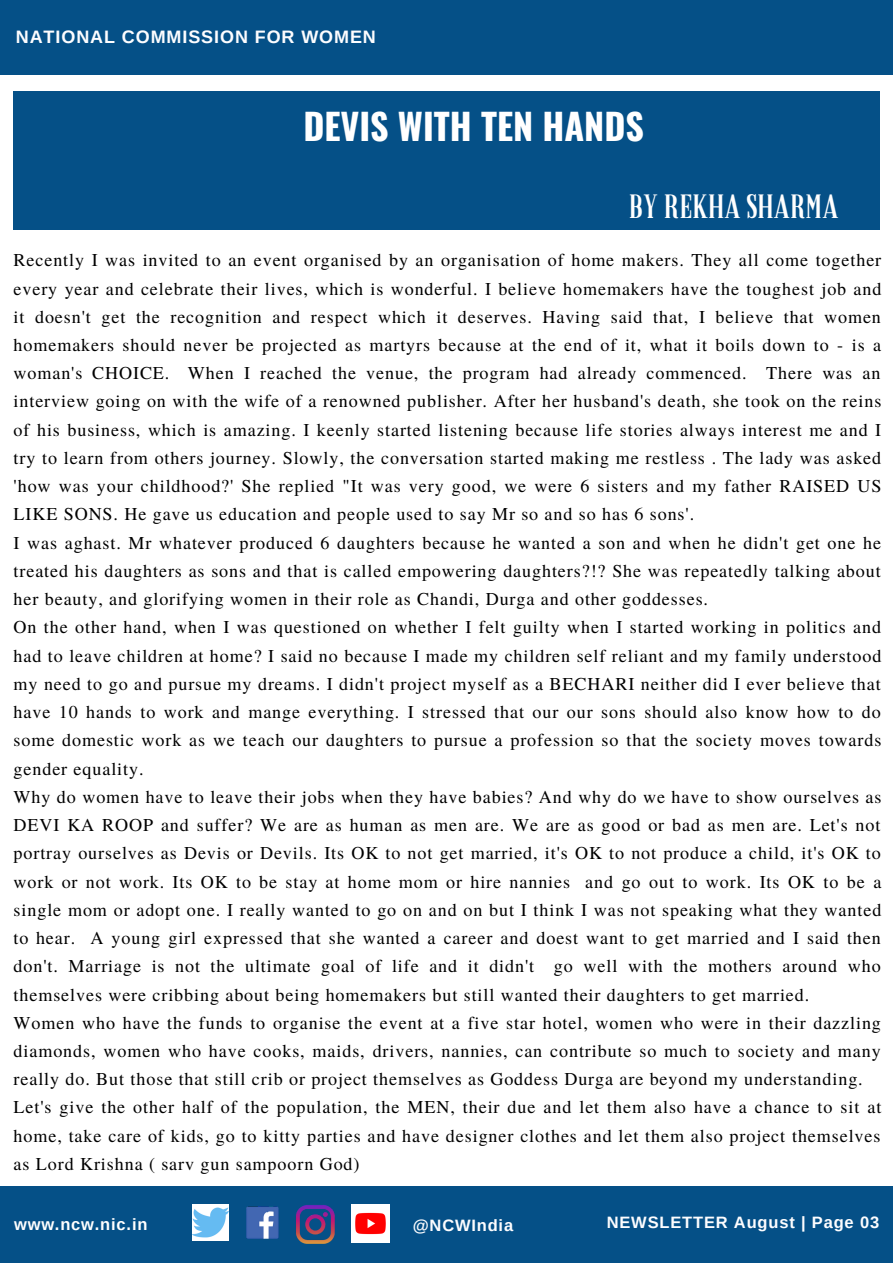
<style>
.page{position:relative;width:893px;height:1264px;background:#fff}
.page>*{position:absolute;margin:0;border:0;box-sizing:border-box;transform-origin:0 0}
.t1{font:700 36px "Oswald";color:#fff}
.t2{font:33px "Granaina limpia";color:#fff}
.t3{font:18px/28.2px "Te X Gyre Termes";letter-spacing:.05em;color:#000}
.t4{font:700 18px "Arimo";letter-spacing:.05em;color:#fdfdff}
.t5{font:700 16.5px "Arimo";letter-spacing:.05em;color:#fdfdff}
.t6{font:700 16.5px "Arimo";letter-spacing:.05em;color:#fff}
</style>
<div class="page">
<div style="left:0;top:1185px;width:892px;height:77px;background:#055087"></div>
<img style="left:192px;top:1204px;width:36px;height:36px">
<img style="left:246px;top:1206px;width:33px;height:33px">
<img style="left:296px;top:1205px;width:39px;height:39px">
<img style="left:351px;top:1204px;width:39px;height:38px">
<div style="left:0;top:0;width:892px;height:74px;background:#055087"></div>
<div style="left:14px;top:91px;width:865px;height:138px;background:#055087"></div>
<p class="t4" style="left:16px;top:26px;width:361px">NATIONAL COMMISSION FOR WOMEN</p>
<h1 class="t1" style="left:303px;top:98px;width:342px">DEVIS WITH TEN HANDS</h1>
<h2 class="t2" style="left:628px;top:194px;width:211px">BY REKHA SHARMA</h2>
<p class="t3" style="left:14px;top:245px;width:869px">Recently I was invited to an event organised by an organisation of home makers. They all come together every year and celebrate their lives, which is wonderful. I believe homemakers have the toughest job and it doesn't get the recognition and respect which it deserves. Having said that, I believe that women homemakers should never be projected as martyrs because at the end of it, what it boils down to - is a woman's CHOICE. When I reached the venue, the program had already commenced. There was an interview going on with the wife of a renowned publisher. After her husband's death, she took on the reins of his business, which is amazing. I keenly started listening because life stories always interest me and I try to learn from others journey. Slowly, the conversation started making me restless . The lady was asked 'how was your childhood?' She replied "It was very good, we were 6 sisters and my father RAISED US LIKE SONS. He gave us education and people used to say Mr so and so has 6 sons'.<br>I was aghast. Mr whatever produced 6 daughters because he wanted a son and when he didn't get one he treated his daughters as sons and that is called empowering daughters?!? She was repeatedly talking about her beauty, and glorifying women in their role as Chandi, Durga and other goddesses.<br>On the other hand, when I was questioned on whether I felt guilty when I started working in politics and had to leave children at home? I said no because I made my children self reliant and my family understood my need to go and pursue my dreams. I didn't project myself as a BECHARI neither did I ever believe that have 10 hands to work and mange everything. I stressed that our our sons should also know how to do some domestic work as we teach our daughters to pursue a profession so that the society moves towards gender equality.<br>Why do women have to leave their jobs when they have babies? And why do we have to show ourselves as DEVI KA ROOP and suffer? We are as human as men are. We are as good or bad as men are. Let's not portray ourselves as Devis or Devils. Its OK to not get married, it's OK to not produce a child, it's OK to work or not work. Its OK to be stay at home mom or hire nannies and go out to work. Its OK to be a single mom or adopt one. I really wanted to go on and on but I think I was not speaking what they wanted to hear. A young girl expressed that she wanted a career and doest want to get married and I said then don't. Marriage is not the ultimate goal of life and it didn't go well with the mothers around who themselves were cribbing about being homemakers but still wanted their daughters to get married.<br>Women who have the funds to organise the event at a five star hotel, women who were in their dazzling diamonds, women who have cooks, maids, drivers, nannies, can contribute so much to society and many really do. But those that still crib or project themselves as Goddess Durga are beyond my understanding.<br>Let's give the other half of the population, the MEN, their due and let them also have a chance to sit at home, take care of kids, go to kitty parties and have designer clothes and let them also project themselves as Lord Krishna ( sarv gun sampoorn God)</p>
<p class="t6" style="left:14px;top:1214px;width:135px">www.ncw.nic.in</p>
<p class="t5" style="left:412px;top:1215px;width:102px">@NCWIndia</p>
<p class="t5" style="left:606px;top:1212px;width:274px">NEWSLETTER August | Page 03</p>
</div>
